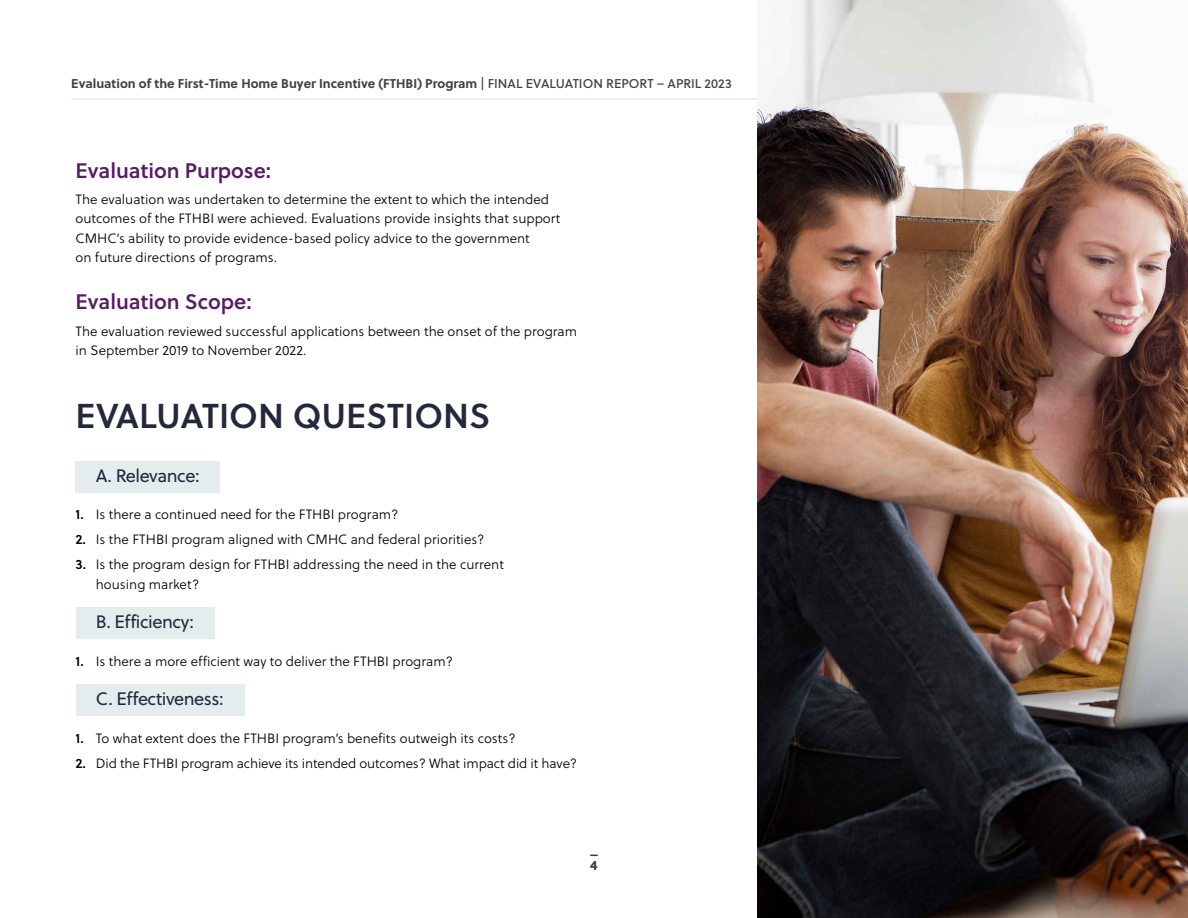
<style>
.page{position:relative;width:1188px;height:918px;background:#fff}
.page>*{position:absolute;margin:0;border:0;box-sizing:border-box;transform-origin:0 0}
.H2_Subhead_Chapters{font:34.5px "Soleil Sb";color:#24283d}
.H3_Subhead{font:21px "Soleil Sb";color:#571a63}
.t1{font:18px "Soleil";letter-spacing:-.025em;color:#24283d}
.P_Body{font:13.5px/19.5px "Soleil Lt";color:#000}
.t2{font:700 13.5px "Soleil";color:#363841}
.t3{font:700 12.75px "Soleil";color:#414042}
.s1{font-family:"Soleil Bk";font-weight:400}
.s2{font-family:"Soleil Sb"}
</style>
<div class="page">
<hr style="left:71px;top:98px;width:1041px;height:2px;background:#e4eced">
<div style="left:76px;top:461px;width:144px;height:32px;background:#e4eced"></div>
<div style="left:76px;top:608px;width:139px;height:31px;background:#e4eced"></div>
<div style="left:76px;top:685px;width:168px;height:31px;background:#e4eced"></div>
<img style="left:758px;top:0;width:430px;height:918px">
<p class="t3" style="left:71px;top:74px;width:662px">Evaluation of the First-Time Home Buyer Incentive (FTHBI) Program <span class="s1">| FINAL EVALUATION REPORT – APRIL 2023</span></p>
<h3 class="H3_Subhead" style="left:76px;top:154px;width:197px">Evaluation Purpose:</h3>
<p class="P_Body" style="left:76px;top:189px;width:486px">The evaluation was undertaken to determine the extent to which the intended outcomes of the FTHBI were achieved. Evaluations provide insights that support CMHC’s ability to provide evidence-based policy advice to the government<br>on future directions of programs.</p>
<h3 class="H3_Subhead" style="left:76px;top:286px;width:178px">Evaluation Scope:</h3>
<p class="P_Body" style="left:76px;top:321px;width:503px">The evaluation reviewed successful applications between the onset of the program in September 2019 to November 2022.</p>
<h2 class="H2_Subhead_Chapters" style="left:76px;top:389px;width:416px">EVALUATION QUESTIONS</h2>
<p class="t1" style="left:96px;top:462px;width:105px">A. Relevance:</p>
<p class="P_Body" style="left:76px;top:505px;width:324px"><span class="s2">1.</span> Is there a continued need for the FTHBI program?</p>
<p class="P_Body" style="left:76px;top:530px;width:411px"><span class="s2">2.</span> Is the FTHBI program aligned with CMHC and federal priorities?</p>
<p class="P_Body" style="left:96px;top:555px;width:410px;text-indent:-20px"><span class="s2">3.</span> Is the program design for FTHBI addressing the need in the current housing market?</p>
<p class="t1" style="left:96px;top:608px;width:100px">B. Efficiency:</p>
<p class="P_Body" style="left:76px;top:651px;width:379px"><span class="s2">1.</span> Is there a more efficient way to deliver the FTHBI program?</p>
<p class="t1" style="left:96px;top:686px;width:129px">C. Effectiveness:</p>
<p class="P_Body" style="left:76px;top:728px;width:442px"><span class="s2">1.</span> To what extent does the FTHBI program’s benefits outweigh its costs?</p>
<p class="P_Body" style="left:76px;top:753px;width:503px"><span class="s2">2.</span> Did the FTHBI program achieve its intended outcomes? What impact did it have?</p>
<p class="t2" style="left:590px;top:854px;width:9px">4</p>
</div>
